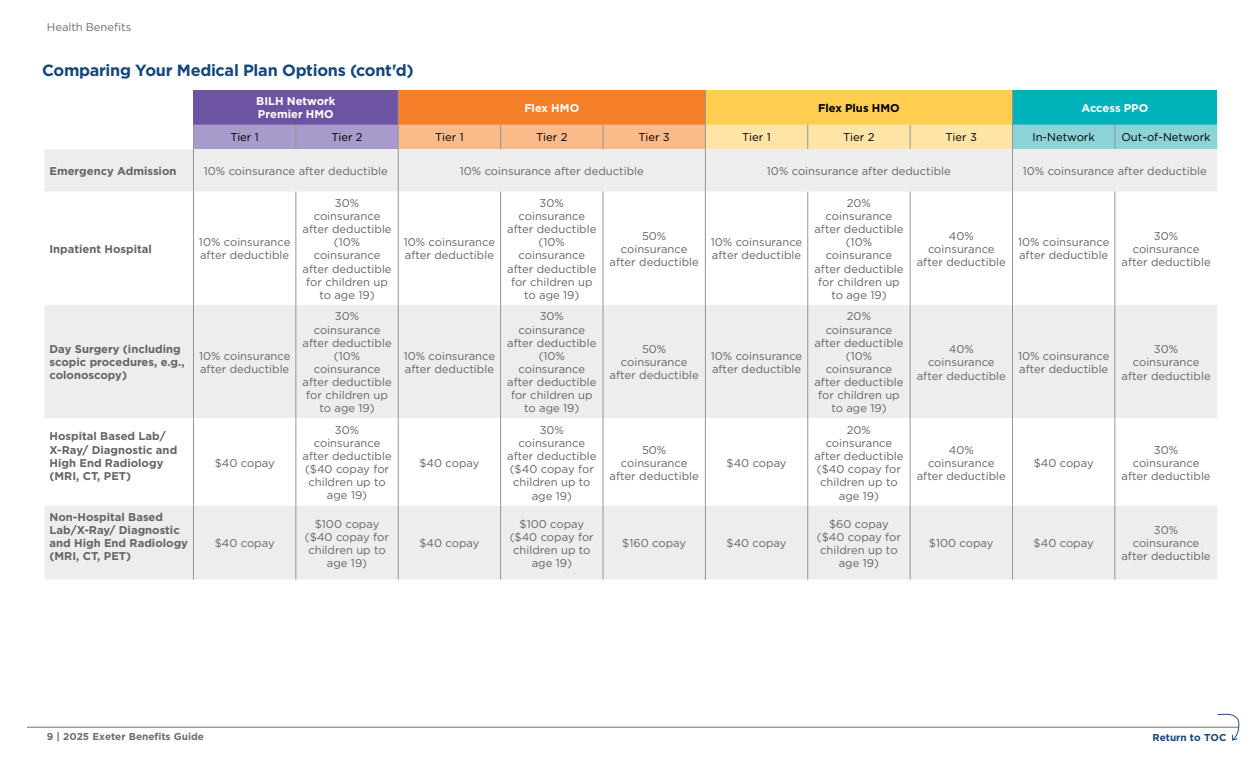
<style>
.page{position:relative;width:1260px;height:765px;background:#fff}
.page>*{position:absolute;margin:0;border:0;box-sizing:border-box;transform-origin:0 0}
.t1{font:700 16.25px "Gotham";letter-spacing:-.015em;color:#14467c}
.t2{font:11.25px/13.1px "Gotham";color:#636466;text-align:center}
.t3{font:700 11.25px/13.1px "Gotham";color:#636466}
.t4{font:11.25px "Gotham";color:#000}
.t5{font:700 11.25px/13.1px "Gotham";color:#fff}
.t6{font:11.25px "Gotham";color:#6d6e71}
.t7{font:700 11.25px "Gotham";color:#000}
.t8{font:700 10px "Gotham";color:#6a6d72}
.t9{font:700 10px "Gotham";color:#14467c}
.s1{color:#6d6e71}
</style>
<div class="page">
<div style="left:194px;top:90px;width:204px;height:35px;background:#6c54a3"></div>
<div style="left:398px;top:90px;width:307px;height:35px;background:#f57e29"></div>
<div style="left:705px;top:90px;width:307px;height:35px;background:#ffce51"></div>
<div style="left:1012px;top:90px;width:205px;height:35px;background:#00b3ba"></div>
<div style="left:45px;top:149px;width:1172px;height:430px;background:#ededee"></div>
<svg style="left:45px;top:192px;width:148px;height:314px"></svg>
<svg style="left:194px;top:192px;width:1023px;height:314px"></svg>
<hr style="left:193px;top:149px;width:1px;height:43px;background:#939598">
<hr style="left:193px;top:192px;width:1px;height:113px;background:#939598">
<hr style="left:193px;top:305px;width:1px;height:113px;background:#939598">
<hr style="left:193px;top:418px;width:1px;height:87px;background:#939598">
<hr style="left:193px;top:505px;width:1px;height:74px;background:#939598">
<hr style="left:705px;top:90px;width:1px;height:35px;background:#939598">
<hr style="left:1012px;top:90px;width:1px;height:35px;background:#939598">
<hr style="left:705px;top:149px;width:1px;height:43px;background:#939598">
<hr style="left:1012px;top:149px;width:1px;height:43px;background:#939598">
<hr style="left:705px;top:192px;width:1px;height:113px;background:#939598">
<hr style="left:807px;top:192px;width:1px;height:113px;background:#939598">
<hr style="left:910px;top:192px;width:1px;height:113px;background:#939598">
<hr style="left:1012px;top:192px;width:1px;height:113px;background:#939598">
<hr style="left:705px;top:305px;width:1px;height:113px;background:#939598">
<hr style="left:807px;top:305px;width:1px;height:113px;background:#939598">
<hr style="left:910px;top:305px;width:1px;height:113px;background:#939598">
<hr style="left:1012px;top:305px;width:1px;height:113px;background:#939598">
<hr style="left:705px;top:418px;width:1px;height:87px;background:#939598">
<hr style="left:807px;top:418px;width:1px;height:87px;background:#939598">
<hr style="left:910px;top:418px;width:1px;height:87px;background:#939598">
<hr style="left:1012px;top:418px;width:1px;height:87px;background:#939598">
<hr style="left:705px;top:505px;width:1px;height:74px;background:#939598">
<hr style="left:807px;top:505px;width:1px;height:74px;background:#939598">
<hr style="left:910px;top:505px;width:1px;height:74px;background:#939598">
<hr style="left:1012px;top:505px;width:1px;height:74px;background:#939598">
<hr style="left:398px;top:90px;width:1px;height:35px;background:#939598">
<hr style="left:398px;top:149px;width:1px;height:43px;background:#939598">
<hr style="left:296px;top:192px;width:1px;height:113px;background:#939598">
<hr style="left:398px;top:192px;width:1px;height:113px;background:#939598">
<hr style="left:500px;top:192px;width:1px;height:113px;background:#939598">
<hr style="left:603px;top:192px;width:1px;height:113px;background:#939598">
<hr style="left:296px;top:305px;width:1px;height:113px;background:#939598">
<hr style="left:398px;top:305px;width:1px;height:113px;background:#939598">
<hr style="left:500px;top:305px;width:1px;height:113px;background:#939598">
<hr style="left:603px;top:305px;width:1px;height:113px;background:#939598">
<hr style="left:296px;top:418px;width:1px;height:87px;background:#939598">
<hr style="left:398px;top:418px;width:1px;height:87px;background:#939598">
<hr style="left:500px;top:418px;width:1px;height:87px;background:#939598">
<hr style="left:603px;top:418px;width:1px;height:87px;background:#939598">
<hr style="left:296px;top:505px;width:1px;height:74px;background:#939598">
<hr style="left:398px;top:505px;width:1px;height:74px;background:#939598">
<hr style="left:500px;top:505px;width:1px;height:74px;background:#939598">
<hr style="left:603px;top:505px;width:1px;height:74px;background:#939598">
<svg style="left:193px;top:125px;width:1024px;height:24px;background:#d4c4ae"></svg>
<hr style="left:1115px;top:192px;width:1px;height:113px;background:#939598">
<hr style="left:1115px;top:305px;width:1px;height:113px;background:#939598">
<hr style="left:1115px;top:418px;width:1px;height:87px;background:#939598">
<hr style="left:1115px;top:505px;width:1px;height:74px;background:#939598">
<hr style="left:27px;top:727px;width:1212px;height:1px;background:#6d6e71">
<svg style="left:1218px;top:714px;width:21px;height:27px"></svg>
<p class="t6" style="left:47px;top:20px;width:86px">Health Benefits</p>
<h1 class="t1" style="left:42px;top:61px;width:373px">Comparing Your Medical Plan Options (cont'd)</h1>
<p class="t5" style="left:256px;top:94px;width:81px">BILH Network<br>Premier HMO</p>
<p class="t5" style="left:524px;top:101px;width:56px">Flex HMO</p>
<p class="t7" style="left:818px;top:101px;width:83px">Flex Plus HMO</p>
<p class="t5" style="left:1081px;top:101px;width:69px">Access PPO</p>
<p class="t4" style="left:230px;top:130px;width:30px">Tier 1</p>
<p class="t4" style="left:331px;top:130px;width:33px">Tier 2</p>
<p class="t4" style="left:435px;top:130px;width:30px">Tier 1</p>
<p class="t4" style="left:536px;top:130px;width:33px">Tier 2</p>
<p class="t4" style="left:639px;top:130px;width:33px">Tier 3</p>
<p class="t4" style="left:742px;top:130px;width:30px">Tier 1</p>
<p class="t4" style="left:843px;top:130px;width:33px">Tier 2</p>
<p class="t4" style="left:946px;top:130px;width:33px">Tier 3</p>
<p class="t4" style="left:1032px;top:130px;width:64px">In-Network</p>
<p class="t4" style="left:1121px;top:130px;width:91px">Out-of-Network</p>
<p class="t3" style="left:49px;top:164px;width:129px">Emergency Admission</p>
<p class="t2" style="left:204px;top:164px;width:185px">10% coinsurance after deductible</p>
<p class="t2" style="left:460px;top:164px;width:185px">10% coinsurance after deductible</p>
<p class="t2" style="left:767px;top:164px;width:185px">10% coinsurance after deductible</p>
<p class="t2" style="left:1023px;top:164px;width:185px">10% coinsurance after deductible</p>
<p class="t3" style="left:49px;top:242px;width:104px">Inpatient Hospital</p>
<p class="t2" style="left:199px;top:235px;width:93px;text-align:left">10% coinsurance after deductible</p>
<p class="t2" style="left:302px;top:196px;width:91px">30% coinsurance after deductible (10% coinsurance after deductible for children up to age 19)</p>
<p class="t2" style="left:404px;top:236px;width:93px;text-align:left">10% coinsurance after deductible</p>
<p class="t2" style="left:507px;top:196px;width:91px">30% coinsurance after deductible (10% coinsurance after deductible for children up to age 19)</p>
<p class="t2" style="left:610px;top:229px;width:91px">50% coinsurance after deductible</p>
<p class="t2" style="left:711px;top:236px;width:93px;text-align:left">10% coinsurance after deductible</p>
<p class="t2" style="left:814px;top:196px;width:91px">20% coinsurance after deductible (10% coinsurance after deductible for children up to age 19)</p>
<p class="t2" style="left:917px;top:229px;width:91px">40% coinsurance after deductible</p>
<p class="t2" style="left:1018px;top:236px;width:93px;text-align:left">10% coinsurance after deductible</p>
<p class="t2" style="left:1122px;top:229px;width:91px">30% coinsurance after deductible</p>
<p class="t3" style="left:50px;top:342px;width:137px">Day Surgery (including scopic procedures, e.g., colonoscopy)</p>
<p class="t2" style="left:199px;top:349px;width:93px;text-align:left">10% coinsurance after deductible</p>
<p class="t2" style="left:303px;top:310px;width:91px">30% coinsurance after deductible (10% coinsurance after deductible for children up to age 19)</p>
<p class="t2" style="left:404px;top:349px;width:93px;text-align:left">10% coinsurance after deductible</p>
<p class="t2" style="left:507px;top:310px;width:91px">30% coinsurance after deductible (10% coinsurance after deductible for children up to age 19)</p>
<p class="t2" style="left:610px;top:342px;width:91px">50% coinsurance after deductible</p>
<p class="t2" style="left:711px;top:349px;width:93px;text-align:left">10% coinsurance after deductible</p>
<p class="t2" style="left:814px;top:310px;width:91px">20% coinsurance after deductible (10% coinsurance after deductible for children up to age 19)</p>
<p class="t2" style="left:917px;top:342px;width:91px">40% coinsurance after deductible</p>
<p class="t2" style="left:1018px;top:349px;width:93px;text-align:left">10% coinsurance after deductible</p>
<p class="t2" style="left:1122px;top:342px;width:91px">30% coinsurance after deductible</p>
<p class="t3" style="left:50px;top:430px;width:129px">Hospital Based Lab/<br>X-Ray/ Diagnostic and<br>High End Radiology (MRI, CT, PET)</p>
<p class="t2" style="left:215px;top:456px;width:62px">$40 copay</p>
<p class="t2" style="left:303px;top:423px;width:91px">30% coinsurance after deductible ($40 copay for children up to age 19)</p>
<p class="t2" style="left:419px;top:456px;width:62px">$40 copay</p>
<p class="t2" style="left:507px;top:423px;width:91px">30% coinsurance after deductible ($40 copay for children up to age 19)</p>
<p class="t2" style="left:610px;top:443px;width:91px">50% coinsurance after deductible</p>
<p class="t2" style="left:727px;top:456px;width:62px">$40 copay</p>
<p class="t2" style="left:814px;top:423px;width:91px">20% coinsurance after deductible ($40 copay for children up to age 19)</p>
<p class="t2" style="left:917px;top:443px;width:91px">40% coinsurance after deductible</p>
<p class="t2" style="left:1034px;top:456px;width:62px">$40 copay</p>
<p class="t2" style="left:1121px;top:443px;width:91px">30% coinsurance after deductible</p>
<p class="t3" style="left:50px;top:510px;width:140px">Non-Hospital Based<br>Lab/X-Ray/ Diagnostic and High End Radiology (MRI, CT, PET)</p>
<p class="t2" style="left:215px;top:537px;width:62px">$40 copay</p>
<p class="t2" style="left:305px;top:517px;width:86px">$100 copay ($40 copay for children up to age 19)</p>
<p class="t2" style="left:419px;top:537px;width:62px">$40 copay</p>
<p class="t2" style="left:510px;top:517px;width:86px">$100 copay ($40 copay for children up to age 19)</p>
<p class="t2" style="left:622px;top:537px;width:65px">$160 copay</p>
<p class="t2" style="left:727px;top:537px;width:62px">$40 copay</p>
<p class="t2" style="left:817px;top:517px;width:86px">$60 copay ($40 copay for children up to age 19)</p>
<p class="t2" style="left:929px;top:537px;width:66px">$100 copay</p>
<p class="t2" style="left:1034px;top:537px;width:62px">$40 copay</p>
<p class="t2" style="left:1121px;top:523px;width:91px">30% coinsurance after deductible</p>
<p class="t8" style="left:47px;top:731px;width:159px">9 <span class="s1">|</span> 2025 Exeter Benefits Guide</p>
<p class="t9" style="left:1152px;top:731px;width:75px">Return to TOC</p>
</div>
